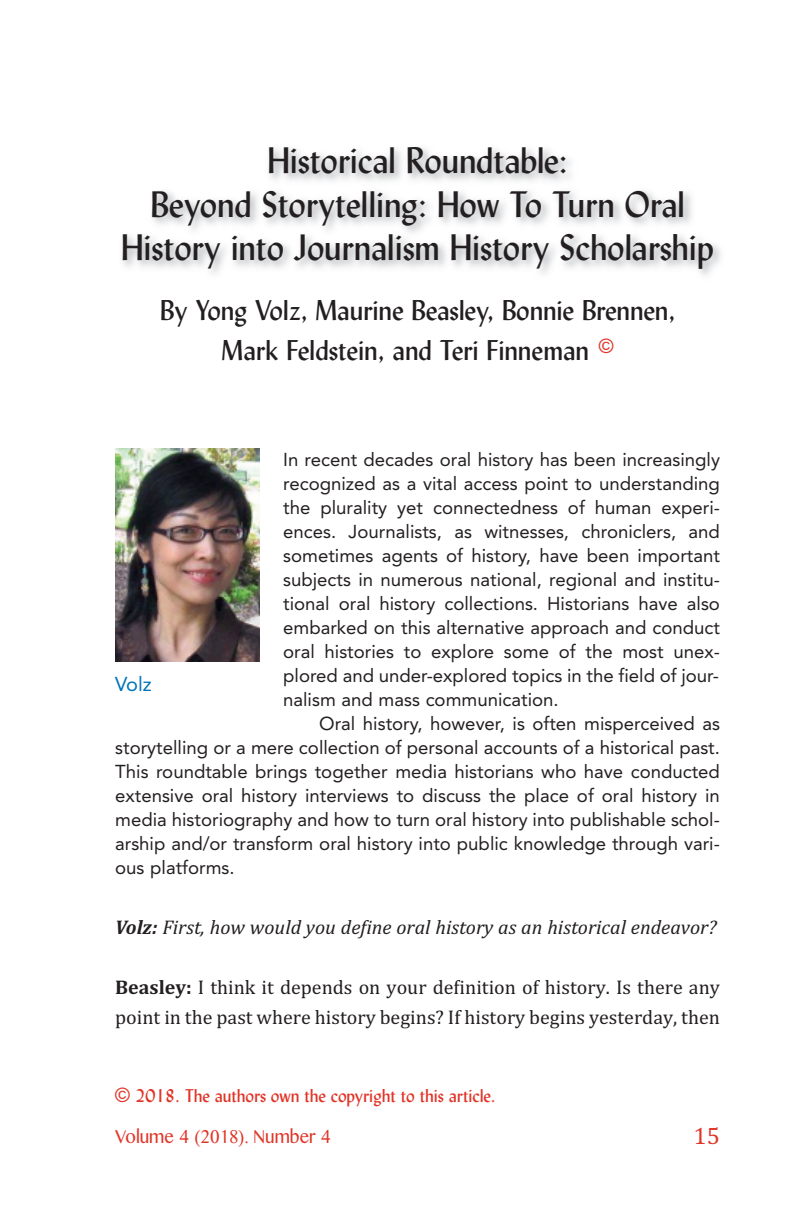
<style>
.page{position:relative;width:792px;height:1224px;background:#fff}
.page>*{position:absolute;margin:0;border:0;box-sizing:border-box;transform-origin:0 0}
.t1{font:36px/43.2px "Lydian";color:#231f20;text-align:center}
.t2{font:28px/39.4px "Lydian";color:#231f20;text-align:center}
.t3{font:24px "Cambria";color:#e13528}
.t4{font:20px/30px "Cambria";color:#231f20}
.t5{font:italic 20px "Cambria";color:#231f20}
.t6{font:20px "Telugu MN";color:#e13528;scale:.88 1}
.t7{font:20px "Avenir";color:#0074b8}
.t8{font:18.6px/24px "Avenir";color:#231f20;text-align:justify}
.t9{font:18px "Lydian";color:#e13528}
.s1{font-weight:700}
.s2{font-size:20px}
</style>
<div class="page">
<img style="left:115px;top:448px;width:144px;height:214px">
<h1 class="t1" style="left:121px;top:139px;width:594px">Historical Roundtable:<br>Beyond Storytelling: How To Turn Oral<br>History into Journalism History Scholarship</h1>
<h2 class="t2" style="left:160px;top:291px;width:517px">By Yong Volz, Maurine Beasley, Bonnie Brennen,<br>Mark Feldstein, and Teri Finneman <sup>©</sup></h2>
<p class="t8" style="left:283px;top:447px;width:438px">In recent decades oral history has been increasingly recognized as a vital access point to understanding the plurality yet connectedness of human experi&shy;ences. Journalists, as witnesses, chroniclers, and sometimes agents of history, have been important subjects in numerous national, regional and institu&shy;tional oral history collections. Historians have also embarked on this alternative approach and conduct oral histories to explore some of the most unex&shy;plored and under-explored topics in the field of jour&shy;nalism and mass communication.</p>
<p class="t8" style="left:115px;top:711px;width:606px;text-indent:204px">Oral history, however, is often misperceived as storytelling or a mere collection of personal accounts of a historical past.<br>This roundtable brings together media historians who have conducted extensive oral history interviews to discuss the place of oral history in media historiography and how to turn oral history into publishable schol&shy;arship and/or transform oral history into public knowledge through vari&shy;ous platforms.</p>
<p class="t7" style="left:115px;top:668px;width:38px">Volz</p>
<p class="t5" style="left:115px;top:915px;width:603px"><span class="s1">Volz:</span> First, how would you define oral history as an historical endeavor?</p>
<p class="t4" style="left:115px;top:972px;width:606px"><span class="s1">Beasley:</span> I think it depends on your definition of history. Is there any point in the past where history begins? If history begins yesterday, then</p>
<p class="t9" style="left:115px;top:1085px;width:382px"><span class="s2">©</span> 2018. The authors own the copyright to this article.</p>
<p class="t6" style="left:115px;top:1124px;width:246px">Volume 4 (2018). Number 4</p>
<p class="t3" style="left:693px;top:1121px;width:28px">15</p>
</div>
